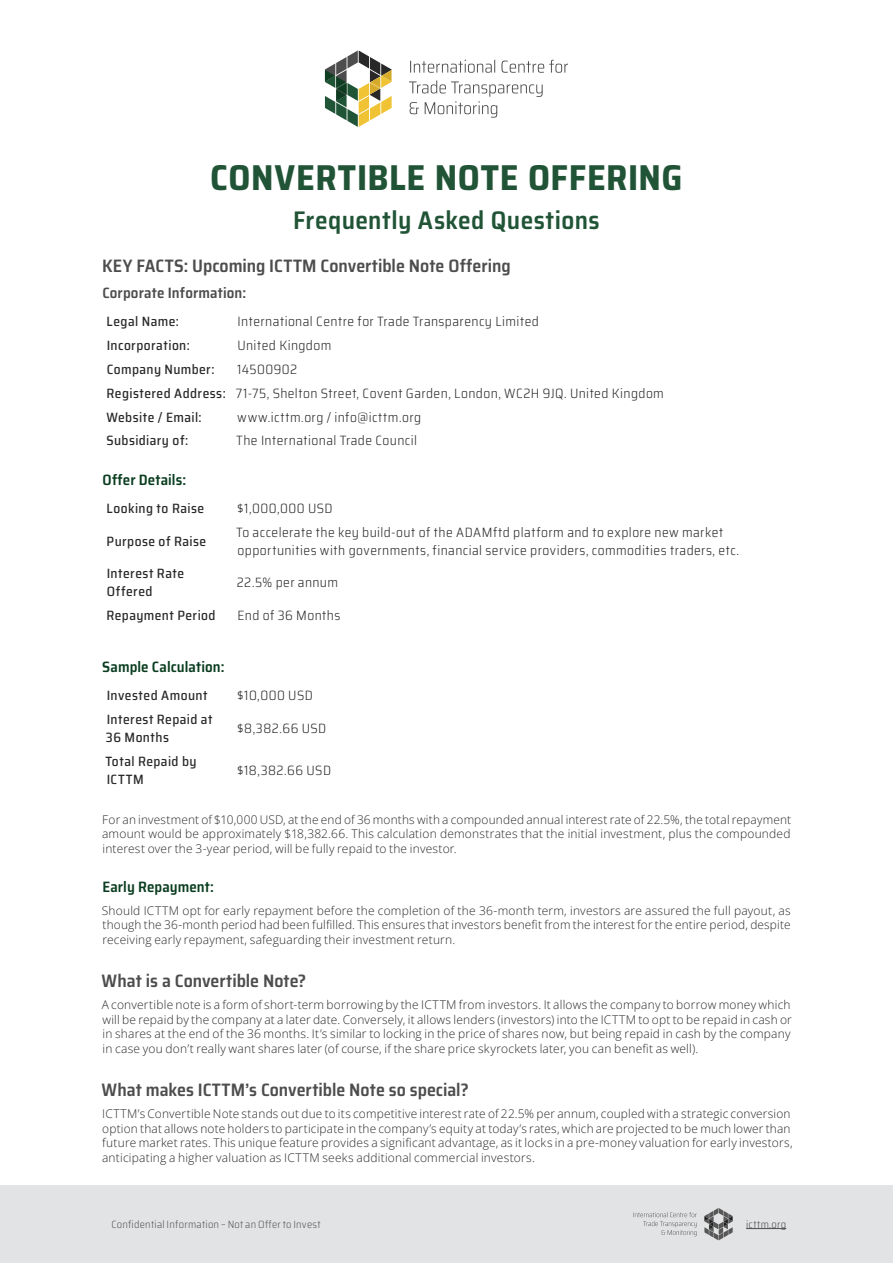
<style>
.page{position:relative;width:893px;height:1263px;background:#fff}
.page>*{position:absolute;margin:0;border:0;box-sizing:border-box;transform-origin:0 0}
.t1{font:700 semi-condensed 36px "Saira";letter-spacing:.015em;color:#215436}
.t2{font:600 semi-condensed 25.5px "Saira";letter-spacing:.015em;color:#215436}
.t3{font:600 semi-condensed 18px "Saira";letter-spacing:-.005em;color:#4d4d4d}
.t4{font:600 semi-condensed 15px "Saira";letter-spacing:.005em;color:#0a3d1f}
.t5{font:600 semi-condensed 15px "Saira";letter-spacing:.01em;color:#4d4d4d}
.t6{font:300 semi-condensed 13.5px/23.9px "Saira";letter-spacing:.035em;color:#292929}
.t7{font:500 semi-condensed 13.5px/18px "Saira";letter-spacing:.03em;color:#292929}
.t8{font:12px/14.4px "Open Sans";letter-spacing:.015em;color:#292929;text-align:justify}
.t9{font:300 semi-condensed 10.5px "Saira";letter-spacing:.025em;color:#575757}
.t10{font:300 semi-condensed 10.5px "Saira";letter-spacing:.03em;color:#4d4d4d}
.s1{font-weight:500}
</style>
<div class="page">
<div style="left:0;top:1185px;width:893px;height:78px;background:#e2e3e4"></div>
<hr style="left:746px;top:1228px;width:40px;height:1px;background:#4d4d4d">
<svg style="left:633px;top:1212px;width:64px;height:24px"></svg>
<svg style="left:704px;top:1208px;width:29px;height:32px"></svg>
<svg style="left:409px;top:81px;width:134px;height:37px"></svg>
<svg style="left:410px;top:60px;width:158px;height:13px"></svg>
<svg style="left:325px;top:50px;width:67px;height:77px"></svg>
<h1 class="t1" style="left:210px;top:156px;width:474px">CONVERTIBLE NOTE OFFERING</h1>
<h2 class="t2" style="left:293px;top:210px;width:308px">Frequently Asked Questions</h2>
<h3 class="t3" style="left:102px;top:252px;width:410px">KEY FACTS: Upcoming ICTTM Convertible Note Offering</h3>
<p class="t5" style="left:102px;top:287px;width:145px">Corporate Information:</p>
<p class="t7" style="left:107px;top:314px;width:74px">Legal Name:</p>
<p class="t6" style="left:237px;top:311px;width:303px">International Centre for Trade Transparency Limited</p>
<p class="t7" style="left:107px;top:337px;width:85px">Incorporation:</p>
<p class="t6" style="left:237px;top:334px;width:95px">United Kingdom</p>
<p class="t7" style="left:107px;top:361px;width:109px">Company Number:</p>
<p class="t6" style="left:106px;top:358px;width:559px;text-indent:131px">14500902<br><span class="s1">Registered Address:</span> 71-75, Shelton Street, Covent Garden, London, WC2H 9JQ. United Kingdom<br><span class="s1">Website / Email:</span></p>
<p class="t6" style="left:237px;top:406px;width:186px">www.icttm.org / info@icttm.org</p>
<p class="t7" style="left:106px;top:433px;width:83px">Subsidiary of:</p>
<p class="t6" style="left:236px;top:430px;width:182px">The International Trade Council</p>
<p class="t4" style="left:102px;top:468px;width:85px">Offer Details:</p>
<p class="t7" style="left:107px;top:500px;width:99px">Looking to Raise</p>
<p class="t6" style="left:237px;top:497px;width:97px">$1,000,000 USD</p>
<p class="t7" style="left:107px;top:533px;width:101px">Purpose of Raise</p>
<p class="t6" style="left:236px;top:524px;width:504px;line-height:18px">To accelerate the key build-out of the ADAMftd platform and to explore new market opportunities with governments, financial service providers, commodities traders, etc.</p>
<p class="t7" style="left:107px;top:566px;width:79px">Interest Rate<br>Offered</p>
<p class="t6" style="left:237px;top:572px;width:103px">22.5% per annum</p>
<p class="t7" style="left:107px;top:608px;width:111px">Repayment Period</p>
<p class="t6" style="left:237px;top:605px;width:105px">End of 36 Months</p>
<p class="t4" style="left:102px;top:661px;width:124px">Sample Calculation:</p>
<p class="t7" style="left:107px;top:688px;width:102px">Invested Amount</p>
<p class="t6" style="left:237px;top:685px;width:77px">$10,000 USD</p>
<p class="t7" style="left:106px;top:711px;width:108px">Interest Repaid at<br>36 Months</p>
<p class="t6" style="left:237px;top:718px;width:91px">$8,382.66 USD</p>
<p class="t7" style="left:106px;top:753px;width:92px">Total Repaid by<br>ICTTM</p>
<p class="t6" style="left:237px;top:759px;width:95px">$18,382.66 USD</p>
<p class="t8" style="left:102px;top:813px;width:691px">For an investment of $10,000 USD, at the end of 36 months with a compounded annual interest rate of 22.5%, the total repayment amount would be approximately $18,382.66. This calculation demonstrates that the initial investment, plus the compounded interest over the 3-year period, will be fully repaid to the investor.</p>
<p class="t4" style="left:102px;top:881px;width:113px">Early Repayment:</p>
<p class="t8" style="left:102px;top:904px;width:690px">Should ICTTM opt for early repayment before the completion of the 36-month term, investors are assured the full payout, as though the 36-month period had been fulfilled. This ensures that investors benefit from the interest for the entire period, despite receiving early repayment, safeguarding their investment return.</p>
<h3 class="t3" style="left:102px;top:973px;width:206px">What is a Convertible Note?</h3>
<p class="t8" style="left:102px;top:999px;width:692px">A convertible note is a form of short-term borrowing by the ICTTM from investors. It allows the company to borrow money which will be repaid by the company at a later date. Conversely, it allows lenders (investors) into the ICTTM to opt to be repaid in cash or in shares at the end of the 36 months. It’s similar to locking in the price of shares now, but being repaid in cash by the company in case you don’t really want shares later (of course, if the share price skyrockets later, you can benefit as well).</p>
<h3 class="t3" style="left:102px;top:1082px;width:369px">What makes ICTTM’s Convertible Note so special?</h3>
<p class="t8" style="left:102px;top:1108px;width:692px;text-align:left">ICTTM’s Convertible Note stands out due to its competitive interest rate of 22.5% per annum, coupled with a strategic conversion option that allows note holders to participate in the company’s equity at today’s rates, which are projected to be much lower than future market rates. This unique feature provides a significant advantage, as it locks in a pre-money valuation for early investors, anticipating a higher valuation as ICTTM seeks additional commercial investors.</p>
<p class="t9" style="left:111px;top:1216px;width:211px">Confidential Information – Not an Offer to Invest</p>
<p class="t10" style="left:746px;top:1220px;width:42px">icttm.org</p>
</div>
